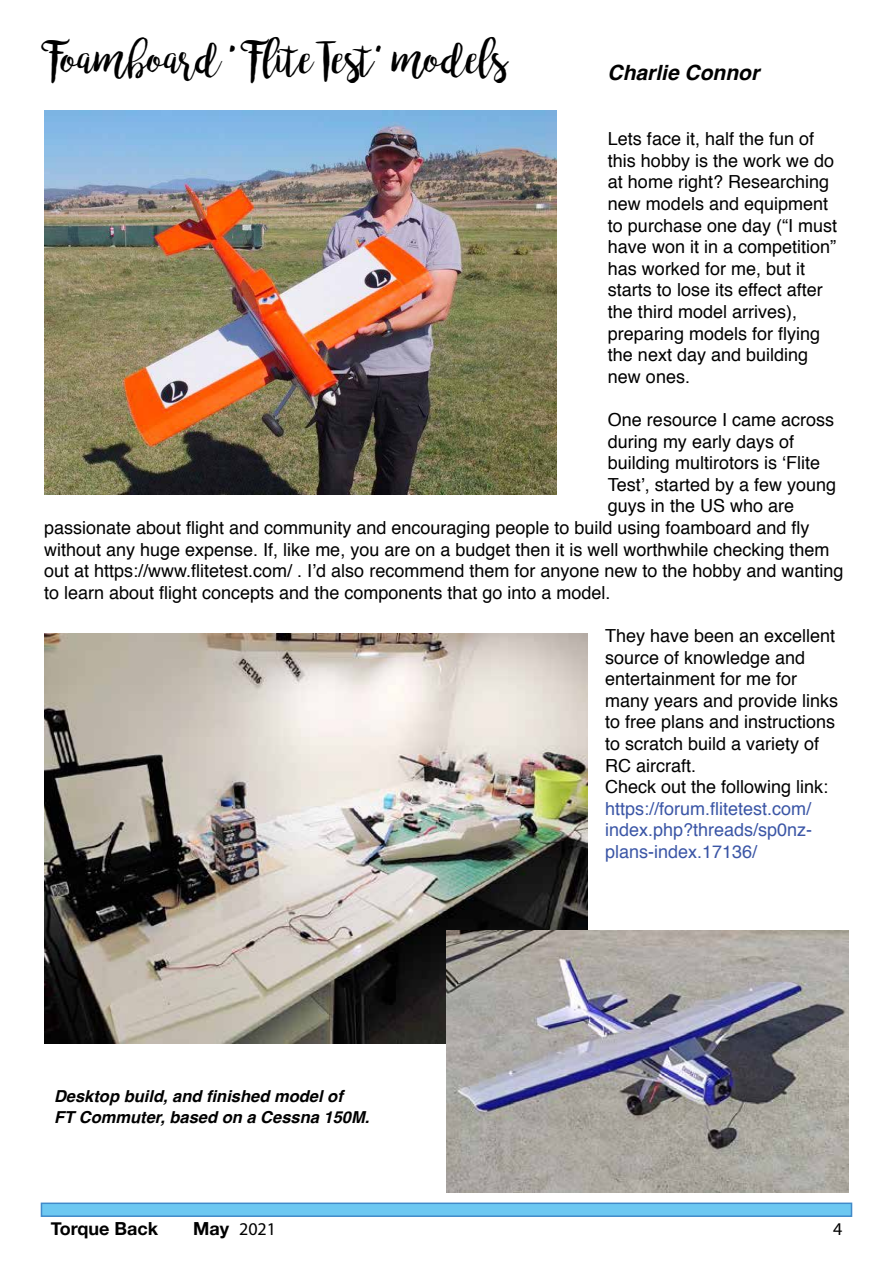
<style>
.page{position:relative;width:893px;height:1263px;background:#fff}
.page>*{position:absolute;margin:0;border:0;box-sizing:border-box;transform-origin:0 0}
.t1{font:45px "bromello";color:#000}
.t2{font:italic 700 21px "Helvetica";color:#000}
.t3{font:18px/21.6px "Helvetica";color:#000}
.t4{font:18px/21.6px "Helvetica";color:#3b56a6;text-align:justify}
.t5{font:700 18px "Helvetica Neue";color:#000}
.t6{font:18px "Myriad Pro";color:#000}
.t7{font:italic 700 16.5px/21.6px "Helvetica";color:#000}
.s1{font-family:"Adlery"}
.s2{font-family:"Helvetica Neue";font-weight:700}
</style>
<div class="page">
<div style="left:41px;top:1202px;width:811px;height:15px;background:#6dc8f1;border:2px solid #418ac9"></div>
<img style="left:45px;top:111px;width:511px;height:383px">
<img style="left:44px;top:633px;width:543px;height:410px">
<img style="left:446px;top:930px;width:403px;height:262px">
<h1 class="t1" style="left:41px;top:31px;width:469px">Foamboard <span class="s1">‘</span>Flite Test<span class="s1">’</span> models</h1>
<p class="t2" style="left:607px;top:56px;width:153px">Charlie Connor</p>
<p class="t3" style="left:608px;top:129px;width:231px">Lets face it, half the fun of this hobby is the work we do at home right? Researching new models and equipment to purchase one day (“I must have won it in a competition” has worked for me, but it starts to lose its effect after the third model arrives), preparing models for flying the next day and building new ones.</p>
<p class="t3" style="left:608px;top:409px;width:228px">One resource I came across</p>
<p class="t3" style="left:608px;top:431px;width:188px">during my early days of</p>
<p class="t3" style="left:608px;top:453px;width:214px">building multirotors is ‘Flite</p>
<p class="t3" style="left:608px;top:474px;width:230px">Test’, started by a few young</p>
<p class="t3" style="left:608px;top:496px;width:188px">guys in the US who are</p>
<p class="t3" style="left:44px;top:517px;width:767px">passionate about flight and community and encouraging people to build using foamboard and fly</p>
<p class="t3" style="left:44px;top:539px;width:787px">without any huge expense. If, like me, you are on a budget then it is well worthwhile checking them</p>
<p class="t3" style="left:44px;top:561px;width:801px">out at https://www.flitetest.com/ . I’d also recommend them for anyone new to the hobby and wanting</p>
<p class="t3" style="left:44px;top:582px;width:568px">to learn about flight concepts and the components that go into a model.</p>
<p class="t3" style="left:605px;top:625px;width:235px">They have been an excellent source of knowledge and entertainment for me for many years and provide links to free plans and instructions to scratch build a variety of<br>RC aircraft.<br>Check out the following link:</p>
<p class="t4" style="left:605px;top:798px;width:209px">https://forum.flitetest.com/ index.php?threads/sp0nz&shy;plans-index.17136/</p>
<p class="t7" style="left:54px;top:1085px;width:317px">Desktop build, and finished model of<br>FT Commuter, based on a Cessna 150M.</p>
<p class="t5" style="left:51px;top:1217px;width:109px">Torque Back</p>
<p class="t6" style="left:193px;top:1217px;width:84px"><span class="s2">May</span> 2021</p>
<p class="t6" style="left:833px;top:1217px;width:11px">4</p>
</div>
